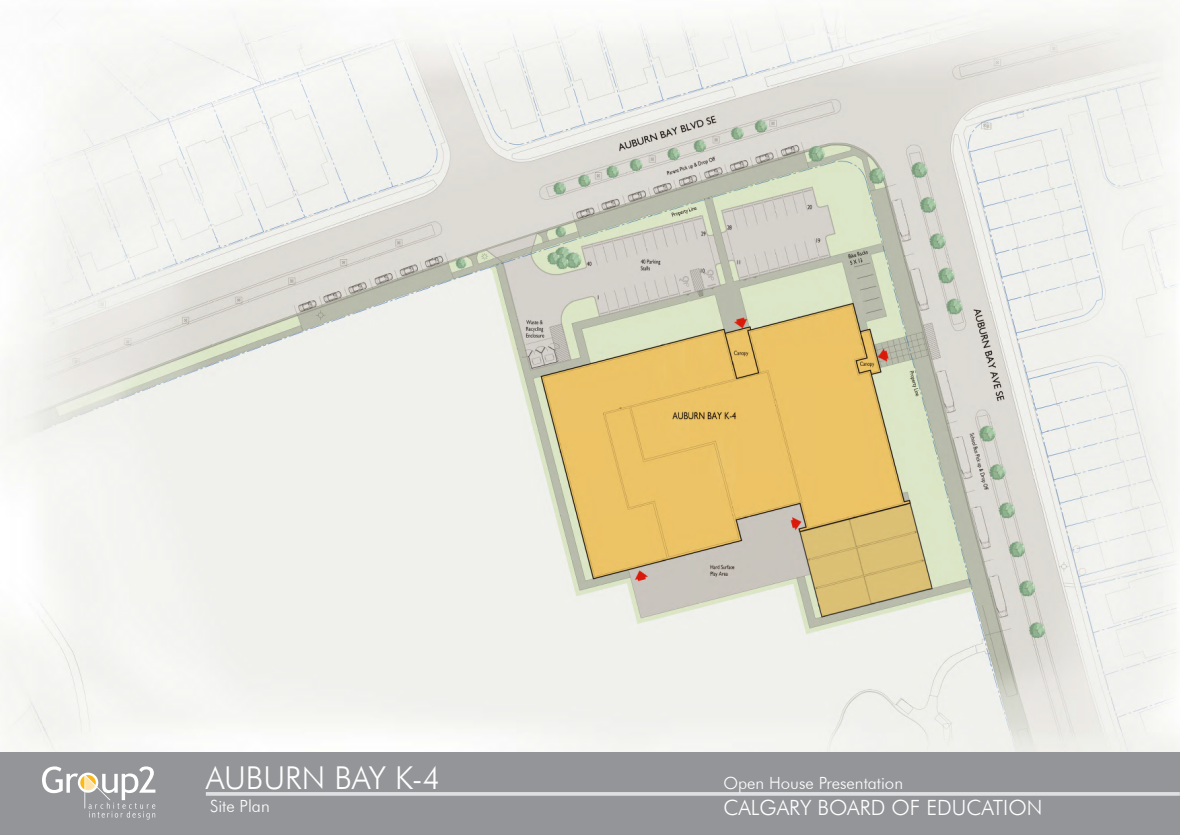
<style>
.page{position:relative;width:1180px;height:835px;background:#fff}
.page>*{position:absolute;margin:0;border:0;box-sizing:border-box;transform-origin:0 0}
.t1{font:300 31.5px "Futura BT";color:#fff}
.t2{font:300 21px "Futura BT";color:#fff}
.t3{font:300 16.8px "Futura BT";color:#fff}
</style>
<div class="page">
<img style="left:0;top:8px;width:1180px;height:826px">
<div style="left:0;top:752px;width:1179px;height:82px;background:#939598"></div>
<hr style="left:206px;top:792px;width:973px;height:1px;background:#fff">
<hr style="left:206px;top:793px;width:973px;height:1px;background:#fff">
<hr style="left:206px;top:794px;width:973px;height:1px;background:#fff">
<svg style="left:42px;top:766px;width:113px;height:53px"></svg>
<p class="t1" style="left:206px;top:758px;width:236px">AUBURN BAY K-4</p>
<p class="t3" style="left:723px;top:772px;width:181px">Open House Presentation</p>
<p class="t2" style="left:723px;top:794px;width:320px">CALGARY BOARD OF EDUCATION</p>
<p class="t1" style="left:206px;top:758px;width:191px">T SCA Y K-4</p>
<p class="t3" style="left:210px;top:795px;width:61px">Site Plan</p>
</div>
